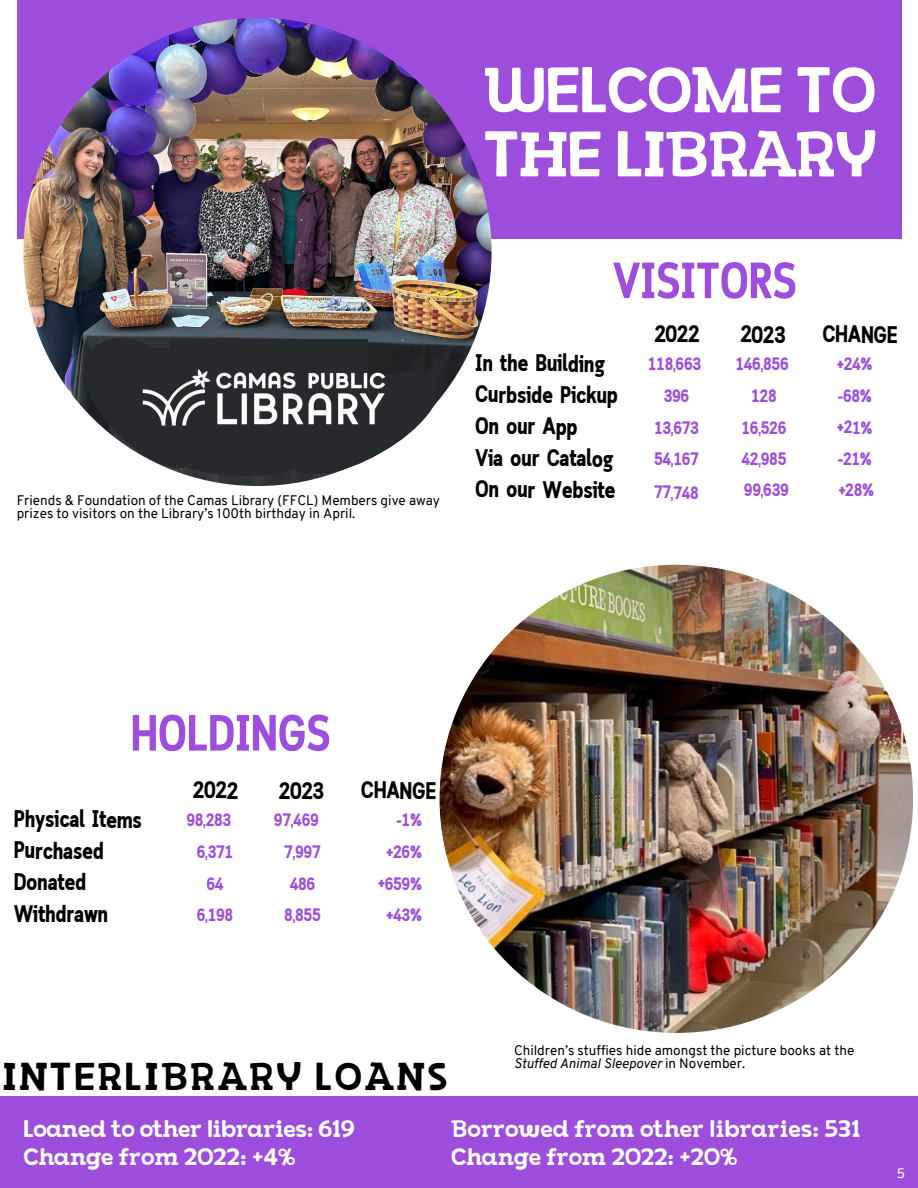
<style>
.page{position:relative;width:918px;height:1188px;background:#fff}
.page>*{position:absolute;margin:0;border:0;box-sizing:border-box;transform-origin:0 0}
.t1{font:64.5px/64.2px "Marty Two";color:#fff}
.t2{font:700 50.85px "Cloud Cond";color:#9d4edd}
.t3{font:39px "Marty Two";letter-spacing:.08em;color:#000}
.t4{font:700 24px "Cloud Cond";letter-spacing:-.02em;color:#000}
.t5{font:24px "Marty Two";letter-spacing:.015em;color:#fff}
.t6{font:700 18px "Cloud Cond";letter-spacing:-.02em;color:#9d4edd}
.t7{font:13.5px/13.5px "Overpass";color:#000}
.t8{font:13.5px "Overpass";color:#fff}
.s1{font-style:italic}
</style>
<div class="page">
<div style="left:17px;top:0;width:884px;height:239px;background:#9d4edd"></div>
<img style="left:440px;top:565px;width:473px;height:468px;border-radius:50%">
<div style="left:0;top:1096px;width:918px;height:92px;background:#9d4edd"></div>
<img style="left:23px;top:18px;width:469px;height:468px;border-radius:50%">
<svg style="left:77px;top:340px;width:370px;height:141px"></svg>
<div style="left:170px;top:340px;width:198px;height:98px;background:#252a2d"></div>
<img style="left:140px;top:355px;width:249px;height:83px">
<div style="left:90px;top:338px;width:64px;height:39px;background:#252a2d;border-radius:50%"></div>
<div style="left:85px;top:349px;width:197px;height:20px;background:#252a2d"></div>
<h1 class="t1" style="left:484px;top:64px;width:393px">WELCOME TO<br>THE LIBRARY</h1>
<h6 class="t7" style="left:17px;top:494px;width:425px">Friends &amp; Foundation of the Camas Library (FFCL) Members give away prizes to visitors on the Library’s 100th birthday in April.</h6>
<p class="t2" style="left:613px;top:261px;width:186px">VISITORS</p>
<h5 class="t4" style="left:475px;top:354px;width:131px">In the Building</h5>
<p class="t4" style="left:475px;top:385px;width:145px">Curbside Pickup</p>
<p class="t4" style="left:475px;top:417px;width:104px">On our App</p>
<p class="t4" style="left:475px;top:449px;width:139px">Via our Catalog</p>
<h5 class="t4" style="left:475px;top:480px;width:142px">On our Website</h5>
<h5 class="t4" style="left:654px;top:325px;width:47px">2022</h5>
<p class="t4" style="left:740px;top:325px;width:47px">2023</p>
<p class="t6" style="left:648px;top:357px;width:55px">118,663</p>
<p class="t4" style="left:822px;top:325px;width:77px">CHANGE</p>
<p class="t6" style="left:735px;top:357px;width:55px">146,856</p>
<p class="t6" style="left:837px;top:357px;width:37px">+24%</p>
<p class="t6" style="left:664px;top:389px;width:27px">396</p>
<h5 class="t6" style="left:751px;top:389px;width:27px">128</h5>
<p class="t6" style="left:838px;top:389px;width:36px">-68%</p>
<p class="t6" style="left:654px;top:421px;width:46px">13,673</p>
<p class="t6" style="left:742px;top:421px;width:46px">16,526</p>
<p class="t6" style="left:837px;top:420px;width:37px">+21%</p>
<p class="t6" style="left:654px;top:452px;width:46px">54,167</p>
<h2 class="t6" style="left:742px;top:452px;width:46px">42,985</h2>
<h4 class="t6" style="left:838px;top:452px;width:36px">-21%</h4>
<h4 class="t6" style="left:654px;top:485px;width:46px">77,748</h4>
<h4 class="t6" style="left:744px;top:483px;width:46px">99,639</h4>
<h5 class="t6" style="left:839px;top:483px;width:37px">+28%</h5>
<h4 class="t2" style="left:131px;top:713px;width:201px">HOLDINGS</h4>
<p class="t4" style="left:14px;top:810px;width:130px">Physical Items</p>
<p class="t4" style="left:14px;top:841px;width:92px">Purchased</p>
<p class="t4" style="left:14px;top:873px;width:74px">Donated</p>
<h5 class="t4" style="left:14px;top:904px;width:96px">Withdrawn</h5>
<p class="t4" style="left:193px;top:781px;width:47px">2022</p>
<p class="t4" style="left:279px;top:781px;width:47px">2023</p>
<p class="t6" style="left:186px;top:813px;width:46px">98,283</p>
<h5 class="t4" style="left:361px;top:781px;width:77px">CHANGE</h5>
<p class="t6" style="left:274px;top:813px;width:46px">97,469</p>
<p class="t6" style="left:396px;top:813px;width:27px">-1%</p>
<p class="t6" style="left:197px;top:845px;width:38px">6,371</p>
<h5 class="t6" style="left:284px;top:845px;width:38px">7,997</h5>
<p class="t6" style="left:387px;top:845px;width:37px">+26%</p>
<p class="t6" style="left:206px;top:877px;width:19px">64</p>
<p class="t6" style="left:290px;top:877px;width:27px">486</p>
<p class="t6" style="left:378px;top:876px;width:45px">+659%</p>
<h3 class="t6" style="left:197px;top:908px;width:38px">6,198</h3>
<h6 class="t6" style="left:284px;top:908px;width:38px">8,855</h6>
<h6 class="t6" style="left:387px;top:908px;width:37px">+43%</h6>
<h4 class="t3" style="left:2px;top:1061px;width:446px">INTERLIBRARY LOANS</h4>
<h6 class="t7" style="left:514px;top:1044px;width:342px">Children’s stuffies hide amongst the picture books at the<br><span class="s1">Stuffed Animal Sleepover</span> in November.</h6>
<h2 class="t5" style="left:23px;top:1119px;width:333px">Loaned to other libraries: 619</h2>
<h4 class="t5" style="left:451px;top:1119px;width:411px">Borrowed from other libraries: 531</h4>
<h5 class="t5" style="left:23px;top:1147px;width:273px">Change from 2022: +4%</h5>
<p class="t5" style="left:451px;top:1147px;width:288px">Change from 2022: +20%</p>
<p class="t8" style="left:897px;top:1168px;width:10px">5</p>
</div>
